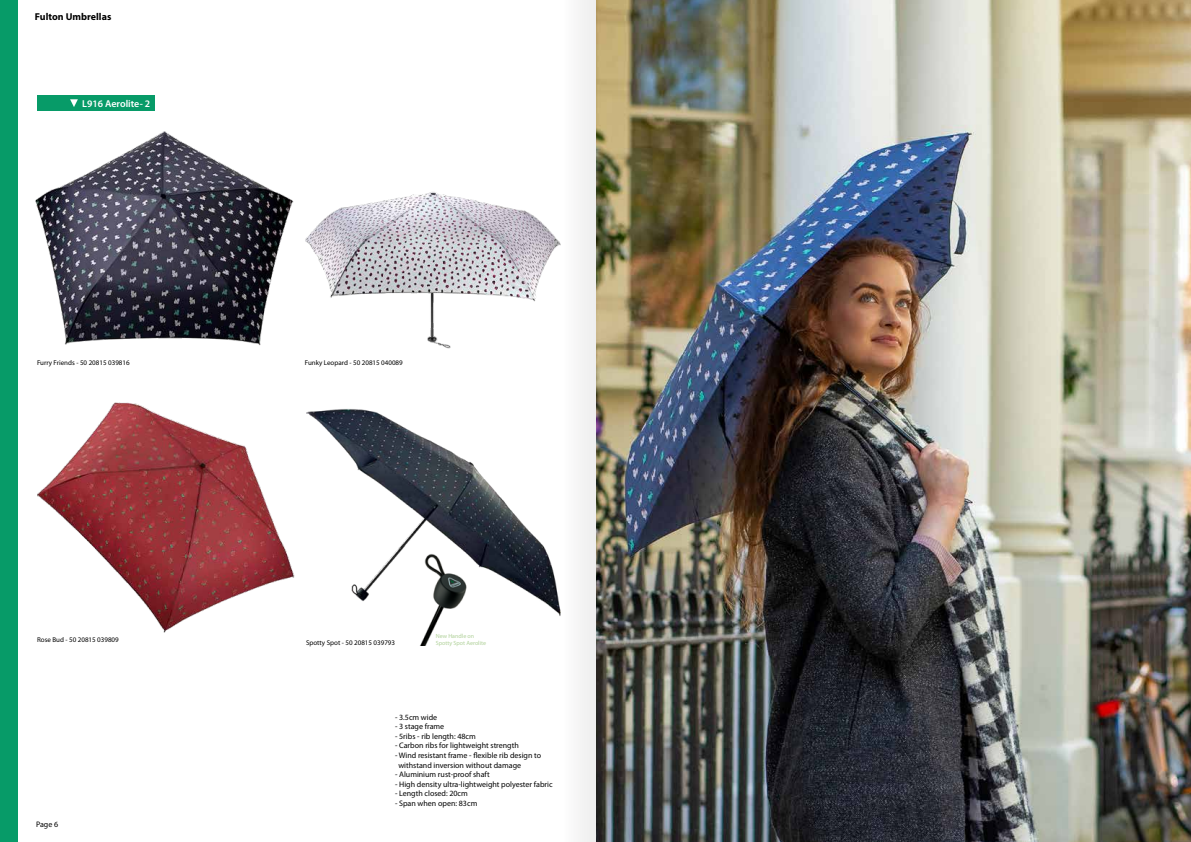
<style>
.page{position:relative;width:1191px;height:842px;background:#fff}
.page>*{position:absolute;margin:0;border:0;box-sizing:border-box;transform-origin:0 0}
.t1{font:700 10px "Myriad Pro";color:#000}
.t2{font:600 10px "Myriad Pro";color:#fff}
.t3{font:8px/9.6px "Myriad Pro";color:#000}
.t4{font:7px "Myriad Pro";color:#000}
.t5{font:6px/7.2px "Myriad Pro";color:#b0d199}
</style>
<div class="page">
<div style="left:0;top:0;width:17px;height:842px;background:#079b68"></div>
<div style="left:563px;top:0;width:72px;height:841px;background:#f4f4f4"></div>
<img style="left:596px;top:0;width:595px;height:842px">
<img style="left:420px;top:629px;width:14px;height:16px">
<div style="left:37px;top:95px;width:118px;height:16px;background:#079b68"></div>
<svg style="left:70px;top:99px;width:8px;height:8px"></svg>
<img style="left:35px;top:131px;width:259px;height:215px">
<img style="left:306px;top:409px;width:254px;height:220px">
<img style="left:37px;top:402px;width:258px;height:231px">
<img style="left:305px;top:192px;width:256px;height:157px">
<p class="t1" style="left:35px;top:10px;width:78px">Fulton Umbrellas</p>
<p class="t2" style="left:82px;top:97px;width:70px">L916 Aerolite- 2</p>
<p class="t4" style="left:37px;top:359px;width:94px">Furry Friends - 50 20815 039816</p>
<p class="t4" style="left:37px;top:636px;width:83px">Rose Bud - 50 20815 039809</p>
<p class="t3" style="left:36px;top:819px;width:24px">Page 6</p>
<p class="t4" style="left:305px;top:359px;width:99px">Funky Leopard - 50 20815 040089</p>
<p class="t4" style="left:306px;top:638px;width:91px">Spotty Spot - 50 20815 039793</p>
<p class="t5" style="left:436px;top:632px;width:52px">New Handle on<br>Spotty Spot Aerolite</p>
<p class="t3" style="left:395px;top:712px;width:44px">- 3.5cm wide</p>
<p class="t3" style="left:395px;top:721px;width:51px">- 3 stage frame</p>
<p class="t3" style="left:395px;top:731px;width:82px">- 5ribs - rib length: 48cm</p>
<p class="t3" style="left:395px;top:741px;width:125px">- Carbon ribs for lightweight strength</p>
<p class="t3" style="left:398px;top:750px;width:144px;text-indent:-3px">- Wind resistant frame - flexible rib design to withstand inversion without damage</p>
<p class="t3" style="left:395px;top:769px;width:96px">- Aluminium rust-proof shaft</p>
<p class="t3" style="left:395px;top:779px;width:159px">- High density ultra-lightweight polyester fabric</p>
<p class="t3" style="left:395px;top:789px;width:74px">- Length closed: 20cm</p>
<p class="t3" style="left:395px;top:798px;width:84px">- Span when open: 83cm</p>
</div>
